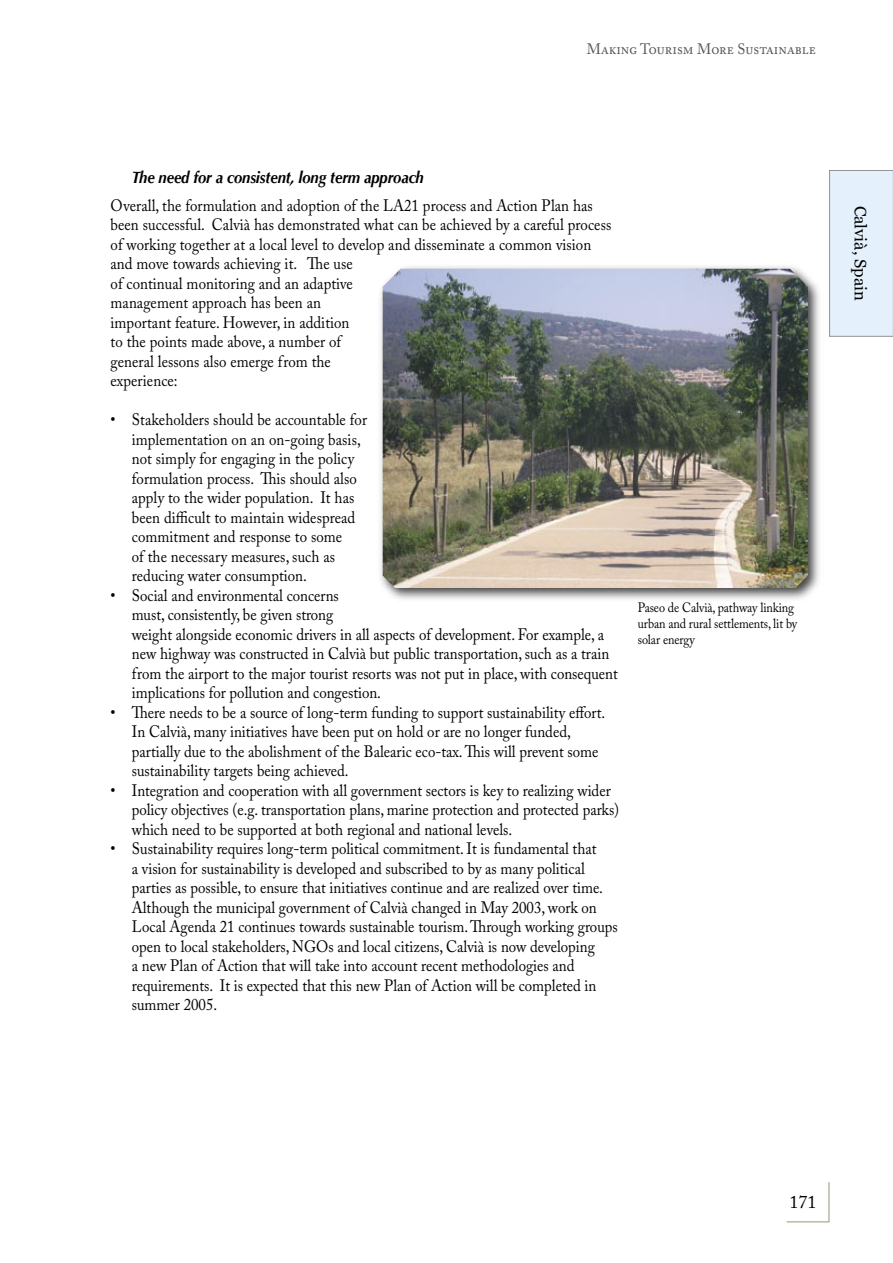
<style>
.page{position:relative;width:893px;height:1263px;background:#fff}
.page>*{position:absolute;margin:0;border:0;box-sizing:border-box;transform-origin:0 0}
.t1{font:18px "Adobe Caslon Pro";color:#000}
.t2{font:16.5px/19.5px "Adobe Caslon Pro";color:#000;scale:.9 1}
.t3{font:italic 700 16.5px "Optima";letter-spacing:-.01em;color:#000;scale:.9 1}
.t4{font:16.5px "Georgia";color:#000}
.t5{font:15px "Adobe Caslon Pro";color:#565656;scale:.96 1}
.t6{font:13.5px/16.2px "Adobe Caslon Pro";letter-spacing:-.01em;color:#000;scale:.9 1}
</style>
<div class="page">
<hr style="left:829px;top:1182px;width:1px;height:40px;background:#aaa">
<hr style="left:787px;top:1221px;width:42px;height:1px;background:#aaa">
<div style="left:830px;top:170px;width:63px;height:166px;background:#e4f0fb"></div>
<div style="left:829px;top:170px;width:64px;height:167px;border:1px solid #939393"></div>
<div style="left:376px;top:262px;width:447px;height:341px;background:#000;opacity:.75"></div>
<img style="left:383px;top:269px;width:425px;height:319px">
<p class="t5" style="left:587px;top:40px;width:240px">MAKING TOURISM MORE SUSTAINABLE</p>
<p class="t3" style="left:132px;top:167px;width:326px">The need for a consistent, long term approach</p>
<p class="t2" style="left:111px;top:195px;width:558px">Overall, the formulation and adoption of the LA21 process and Action Plan has been successful. Calvià has demonstrated what can be achieved by a careful process of working together at a local level to develop and disseminate a common vision and move towards achieving it. The use<br>of continual monitoring and an adaptive<br>management approach has been an<br>important feature. However, in addition<br>to the points made above, a number of<br>general lessons also emerge from the<br>experience:</p>
<p class="t2" style="left:132px;top:410px;width:263px;text-indent:-21px">• Stakeholders should be accountable for implementation on an on-going basis, not simply for engaging in the policy formulation process. This should also apply to the wider population. It has been difficult to maintain widespread commitment and response to some<br>of the necessary measures, such as reducing water consumption.</p>
<p class="t2" style="left:132px;top:585px;width:542px;text-indent:-21px">• Social and environmental concerns<br>must, consistently, be given strong<br>weight alongside economic drivers in all aspects of development. For example, a new highway was constructed in Calvià but public transportation, such as a train from the airport to the major tourist resorts was not put in place, with consequent implications for pollution and congestion.</p>
<p class="t2" style="left:132px;top:702px;width:528px;text-indent:-21px">• There needs to be a source of long-term funding to support sustainability effort.<br>In Calvià, many initiatives have been put on hold or are no longer funded, partially due to the abolishment of the Balearic eco-tax. This will prevent some sustainability targets being achieved.</p>
<p class="t2" style="left:132px;top:780px;width:543px;text-indent:-21px">• Integration and cooperation with all government sectors is key to realizing wider policy objectives (e.g. transportation plans, marine protection and protected parks) which need to be supported at both regional and national levels.</p>
<p class="t2" style="left:132px;top:839px;width:541px;text-indent:-21px">• Sustainability requires long-term political commitment. It is fundamental that<br>a vision for sustainability is developed and subscribed to by as many political parties as possible, to ensure that initiatives continue and are realized over time.<br>Although the municipal government of Calvià changed in May 2003, work on Local Agenda 21 continues towards sustainable tourism. Through working groups open to local stakeholders, NGOs and local citizens, Calvià is now developing<br>a new Plan of Action that will take into account recent methodologies and requirements. It is expected that this new Plan of Action will be completed in summer 2005.</p>
<p class="t6" style="left:638px;top:599px;width:179px">Paseo de Calvià, pathway linking urban and rural settlements, lit by solar energy</p>
<p class="t4" style="left:870px;top:206px;width:96px;rotate:90deg">Calvià, Spain</p>
<p class="t1" style="left:789px;top:1191px;width:28px">171</p>
</div>
